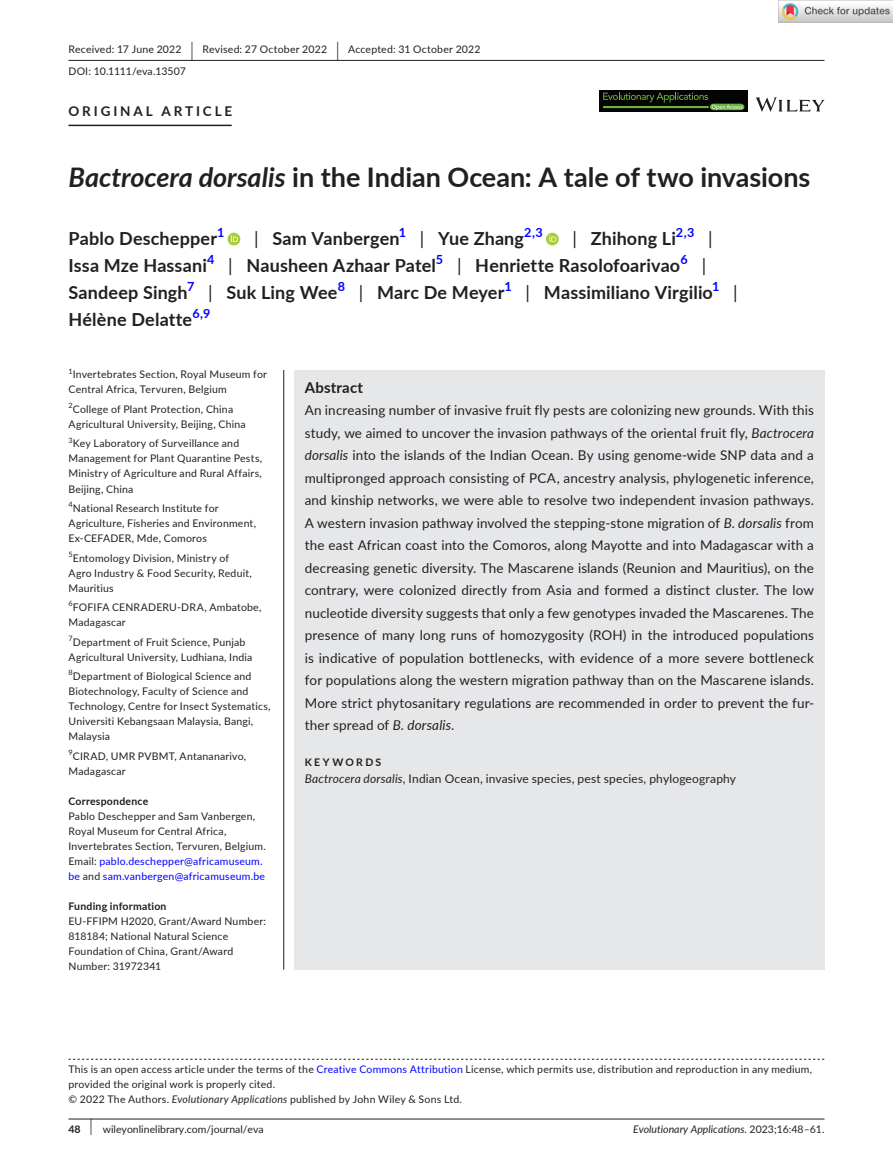
<style>
.page{position:relative;width:893px;height:1174px;background:#fff}
.page>*{position:absolute;margin:0;border:0;box-sizing:border-box;transform-origin:0 0}
.t1{font:700 27px "Lato";letter-spacing:-.005em;color:#231f20}
.t2{font:700 18px "Lato";letter-spacing:.01em;color:#231f20}
.t3{font:18px "Lato";color:#231f20}
.t4{font:700 15px "Lato";letter-spacing:.015em;color:#231f20}
.t5{font:13.5px/22.5px "Lato";letter-spacing:.01em;color:#231f20;text-align:justify}
.t6{font:700 13.5px "Lato";letter-spacing:.215em;color:#231f20}
.t7{font:700 12.6px "Lato";color:#00f}
.t8{font:12px "Lato";letter-spacing:.015em;color:#231f20}
.t9{font:10.5px/15px "Lato";letter-spacing:.02em;color:#231f20}
.t10{font:italic 10.5px "Lato";color:#231f20}
.t11{font:10.5px "Lato";color:#231f20}
.t12{font:700 10.5px "Lato";letter-spacing:.02em;color:#231f20}
.t13{font:700 10.5px "Lato";letter-spacing:.22em;color:#231f20}
.t14{font:7.35px "Lato";color:#231f20}
.s1{font-size:19.65px}
.s2{font-style:italic}
.s3{font-weight:400}
.s4{color:#00f}
.s5{font-weight:700}
.s6{font-size:17.4px}
.s7{font-style:normal}
</style>
<div class="page">
<hr style="left:68px;top:1118px;width:756px;height:1px;background:#231f20">
<svg style="left:756px;top:97px;width:68px;height:15px"></svg>
<div style="left:599px;top:91px;width:149px;height:21px;background:#040503"></div>
<svg style="left:603px;top:92px;width:141px;height:18px"></svg>
<hr style="left:68px;top:60px;width:756px;height:1px;background:#231f20">
<hr style="left:68px;top:125px;width:164px;height:1px;background:#231f20">
<div style="left:228px;top:233px;width:12px;height:12px;background:#a5cd39;border-radius:50%"></div>
<svg style="left:231px;top:235px;width:7px;height:7px"></svg>
<svg style="left:546px;top:233px;width:13px;height:12px"></svg>
<svg style="left:549px;top:235px;width:7px;height:7px"></svg>
<svg style="left:68px;top:1058px;width:756px;height:1px"></svg>
<hr style="left:283px;top:370px;width:1px;height:599px;background:#231f20">
<div style="left:294px;top:370px;width:530px;height:423px;background:#e6e7e9"></div>
<div style="left:294px;top:792px;width:530px;height:177px;background:#e6e7e9"></div>
<img style="left:779px;top:0;width:114px;height:23px">
<p class="t9" style="left:68px;top:38px;width:414px;line-height:21.8px">Received: 17 June 2022 <span class="s1">|</span> Revised: 27 October 2022 <span class="s1">|</span> Accepted: 31 October 2022<br>DOI: 10.1111/eva.13507</p>
<p class="t6" style="left:68px;top:101px;width:165px">ORIGINAL ARTICLE</p>
<h1 class="t1" style="left:68px;top:157px;width:743px"><span class="s2">Bactrocera dorsalis</span> in the Indian Ocean: A tale of two invasions</h1>
<h2 class="t2" style="left:68px;top:226px;width:150px">Pablo Deschepper</h2>
<p class="t7" style="left:217px;top:223px;width:9px">1</p>
<h2 class="t2" style="left:254px;top:226px;width:147px"><span class="s3">|</span> Sam Vanbergen</h2>
<p class="t7" style="left:399px;top:223px;width:9px">1</p>
<h2 class="t2" style="left:420px;top:226px;width:106px"><span class="s3">|</span> Yue Zhang</h2>
<p class="t7" style="left:524px;top:223px;width:20px">2,3</p>
<h2 class="t2" style="left:573px;top:226px;width:105px"><span class="s3">|</span> Zhihong Li</h2>
<p class="t7" style="left:676px;top:223px;width:20px">2,3</p>
<h2 class="t3" style="left:708px;top:226px;width:6px">|</h2>
<h2 class="t2" style="left:68px;top:253px;width:140px">Issa Mze Hassani</h2>
<p class="t7" style="left:207px;top:250px;width:9px">4</p>
<h2 class="t2" style="left:228px;top:253px;width:209px"><span class="s3">|</span> Nausheen Azhaar Patel</h2>
<p class="t7" style="left:436px;top:250px;width:9px">5</p>
<h2 class="t2" style="left:457px;top:253px;width:225px"><span class="s3">|</span> Henriette Rasolofoarivao</h2>
<p class="t7" style="left:681px;top:250px;width:9px">6</p>
<h2 class="t3" style="left:702px;top:253px;width:6px">|</h2>
<h2 class="t2" style="left:68px;top:280px;width:121px">Sandeep Singh</h2>
<p class="t7" style="left:187px;top:277px;width:9px">7</p>
<h2 class="t2" style="left:208px;top:280px;width:131px"><span class="s3">|</span> Suk Ling Wee</h2>
<p class="t7" style="left:338px;top:277px;width:9px">8</p>
<h2 class="t2" style="left:359px;top:280px;width:147px"><span class="s3">|</span> Marc De Meyer</h2>
<p class="t7" style="left:505px;top:277px;width:9px">1</p>
<h2 class="t2" style="left:526px;top:280px;width:189px"><span class="s3">|</span> Massimiliano Virgilio</h2>
<p class="t7" style="left:712px;top:277px;width:9px">1</p>
<h2 class="t3" style="left:733px;top:280px;width:6px">|</h2>
<h2 class="t2" style="left:68px;top:307px;width:125px">Hélène Delatte</h2>
<p class="t7" style="left:192px;top:304px;width:19px">6,9</p>
<p class="t14" style="left:68px;top:366px;width:6px">1</p>
<p class="t9" style="left:68px;top:367px;width:200px;text-indent:4px">Invertebrates Section, Royal Museum for<br>Central Africa, Tervuren, Belgium</p>
<p class="t9" style="left:68px;top:401px;width:179px"><sup>2</sup>College of Plant Protection, China<br>Agricultural University, Beijing, China</p>
<p class="t9" style="left:68px;top:436px;width:195px"><sup>3</sup>Key Laboratory of Surveillance and Management for Plant Quarantine Pests, Ministry of Agriculture and Rural Affairs, Beijing, China</p>
<p class="t9" style="left:68px;top:500px;width:189px"><sup>4</sup>National Research Institute for<br>Agriculture, Fisheries and Environment,<br>Ex-CEFADER, Mde, Comoros</p>
<p class="t9" style="left:68px;top:550px;width:185px"><sup>5</sup>Entomology Division, Ministry of<br>Agro Industry &amp; Food Security, Reduit,<br>Mauritius</p>
<p class="t9" style="left:68px;top:599px;width:194px"><sup>6</sup>FOFIFA CENRADERU-DRA, Ambatobe,<br>Madagascar</p>
<p class="t9" style="left:68px;top:634px;width:185px"><sup>7</sup>Department of Fruit Science, Punjab<br>Agricultural University, Ludhiana, India</p>
<p class="t9" style="left:68px;top:668px;width:204px"><sup>8</sup>Department of Biological Science and Biotechnology, Faculty of Science and Technology, Centre for Insect Systematics, Universiti Kebangsaan Malaysia, Bangi, Malaysia</p>
<p class="t9" style="left:68px;top:748px;width:179px"><sup>9</sup>CIRAD, UMR PVBMT, Antananarivo,<br>Madagascar</p>
<p class="t12" style="left:68px;top:793px;width:81px">Correspondence</p>
<p class="t9" style="left:68px;top:808px;width:199px">Pablo Deschepper and Sam Vanbergen, Royal Museum for Central Africa, Invertebrates Section, Tervuren, Belgium.<br>Email: <span class="s4">pablo.deschepper@africamuseum. be</span> and <span class="s4">sam.vanbergen@africamuseum.be</span></p>
<p class="t12" style="left:68px;top:898px;width:100px">Funding information</p>
<p class="t9" style="left:68px;top:913px;width:199px">EU-FFIPM H2020, Grant/Award Number:<br>818184; National Natural Science<br>Foundation of China, Grant/Award<br>Number: 31972341</p>
<h3 class="t4" style="left:305px;top:376px;width:60px">Abstract</h3>
<p class="t5" style="left:305px;top:398px;width:511px">An increasing number of invasive fruit fly pests are colonizing new grounds. With this study, we aimed to uncover the invasion pathways of the oriental fruit fly, <span class="s2">Bactrocera dorsalis</span> into the islands of the Indian Ocean. By using genome-wide SNP data and a multipronged approach consisting of PCA, ancestry analysis, phylogenetic inference, and kinship networks, we were able to resolve two independent invasion pathways.<br>A western invasion pathway involved the stepping-stone migration of <span class="s2">B. dorsalis</span> from the east African coast into the Comoros, along Mayotte and into Madagascar with a decreasing genetic diversity. The Mascarene islands (Reunion and Mauritius), on the contrary, were colonized directly from Asia and formed a distinct cluster. The low nucleotide diversity suggests that only a few genotypes invaded the Mascarenes. The presence of many long runs of homozygosity (ROH) in the introduced populations is indicative of population bottlenecks, with evidence of a more severe bottleneck for populations along the western migration pathway than on the Mascarene islands.<br>More strict phytosanitary regulations are recommended in order to prevent the fur&shy;ther spread of <span class="s2">B. dorsalis</span>.</p>
<p class="t13" style="left:305px;top:754px;width:78px">KEYWORDS</p>
<p class="t8" style="left:305px;top:769px;width:433px"><span class="s2">Bactrocera dorsalis</span>, Indian Ocean, invasive species, pest species, phylogeography</p>
<p class="t9" style="left:68px;top:1061px;width:745px">This is an open access article under the terms of the <span class="s4">Creative Commons Attribution</span> License, which permits use, distribution and reproduction in any medium, provided the original work is properly cited.<br>© 2022 The Authors. <span class="s2">Evolutionary Applications</span> published by John Wiley &amp; Sons Ltd.</p>
<p class="t11" style="left:68px;top:1121px;width:197px"><span class="s5">48</span> <span class="s6">|</span> wileyonlinelibrary.com/journal/eva</p>
<p class="t10" style="left:633px;top:1121px;width:193px">Evolutionary Applications. <span class="s7">2023;16:48–61.</span></p>
</div>
